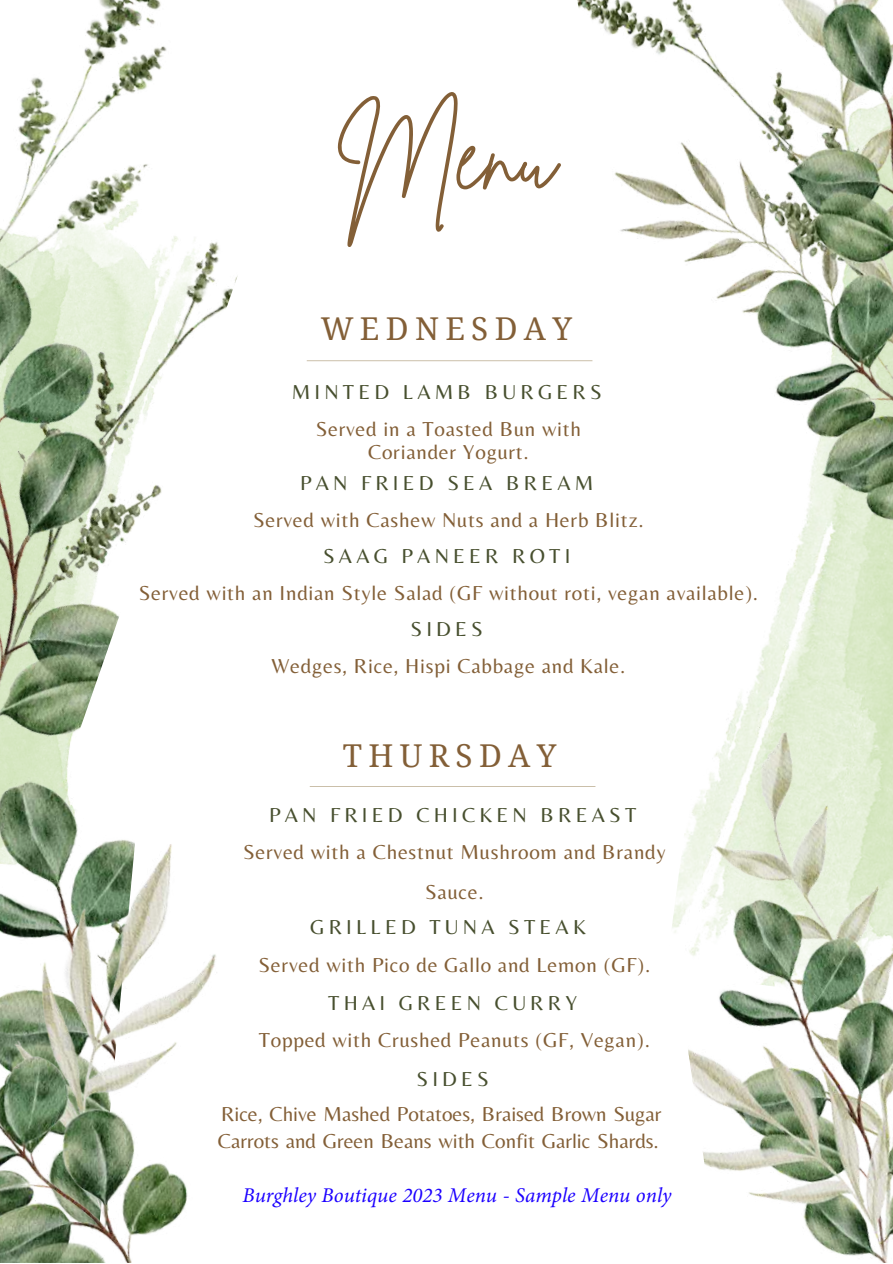
<style>
.page{position:relative;width:893px;height:1264px;background:#fff}
.page>*{position:absolute;margin:0;border:0;box-sizing:border-box;transform-origin:0 0}
.t1{font:96.45px "Brittany Signature";color:#835f37}
.t2{font:31.5px "Droid Serif";letter-spacing:.2em;color:#835f37}
.t3{font:21px/40.3px "Belleza";letter-spacing:.035em;color:#835f37;text-align:center}
.t4{font:21px "Belleza";letter-spacing:.2em;color:#474f2e}
.t5{font:21px/27px "Belleza";color:#835f37}
.t6{font:italic 21px "Minion Pro";color:#1c00ff}
</style>
<div class="page">
<img style="left:19px;top:0;width:148px;height:116px">
<img style="left:733px;top:668px;width:159px;height:49px">
<img style="left:577px;top:0;width:315px;height:668px">
<img style="left:0;top:828px;width:129px;height:13px">
<img style="left:672px;top:717px;width:220px;height:545px">
<img style="left:0;top:116px;width:238px;height:712px">
<img style="left:0;top:841px;width:216px;height:421px">
<hr style="left:307px;top:360px;width:285px;height:1px;background:#c2b59b">
<hr style="left:310px;top:786px;width:285px;height:1px;background:#c2b59b">
<h1 class="t1" style="left:336px;top:94px;width:221px">Menu</h1>
<h2 class="t2" style="left:320px;top:306px;width:253px">WEDNESDAY</h2>
<p class="t4" style="left:292px;top:379px;width:311px">MINTED LAMB BURGERS</p>
<p class="t3" style="left:316px;top:416px;width:267px;line-height:23.5px">Served in a Toasted Bun with<br>Coriander Yogurt.</p>
<p class="t4" style="left:300px;top:470px;width:295px">PAN FRIED SEA BREAM</p>
<p class="t3" style="left:253px;top:499px;width:392px">Served with Cashew Nuts and a Herb Blitz.</p>
<p class="t4" style="left:323px;top:543px;width:249px">SAAG PANEER ROTI</p>
<p class="t3" style="left:139px;top:572px;width:620px">Served with an Indian Style Salad (GF without roti, vegan available).</p>
<p class="t4" style="left:410px;top:616px;width:74px">SIDES</p>
<p class="t3" style="left:271px;top:645px;width:355px">Wedges, Rice, Hispi Cabbage and Kale.</p>
<h2 class="t2" style="left:343px;top:733px;width:215px">THURSDAY</h2>
<p class="t4" style="left:269px;top:802px;width:369px">P A N F R I E D C H I C K E N B R E A S T</p>
<p class="t3" style="left:243px;top:831px;width:424px">Served with a Chestnut Mushroom and Brandy<br>Sauce.</p>
<p class="t4" style="left:310px;top:914px;width:277px">G R I L L E D T U N A S T E A K</p>
<p class="t3" style="left:258px;top:944px;width:393px">Served with Pico de Gallo and Lemon (GF).</p>
<p class="t4" style="left:328px;top:990px;width:250px">T H A I G R E E N C U R R Y</p>
<p class="t3" style="left:259px;top:1019px;width:392px">Topped with Crushed Peanuts (GF, Vegan).</p>
<p class="t4" style="left:416px;top:1066px;width:74px">S I D E S</p>
<p class="t5" style="left:218px;top:1100px;width:445px">Rice, Chive Mashed Potatoes, Braised Brown Sugar<br>Carrots and Green Beans with Confit Garlic Shards.</p>
<p class="t6" style="left:242px;top:1180px;width:430px">Burghley Boutique 2023 Menu - Sample Menu only</p>
</div>
